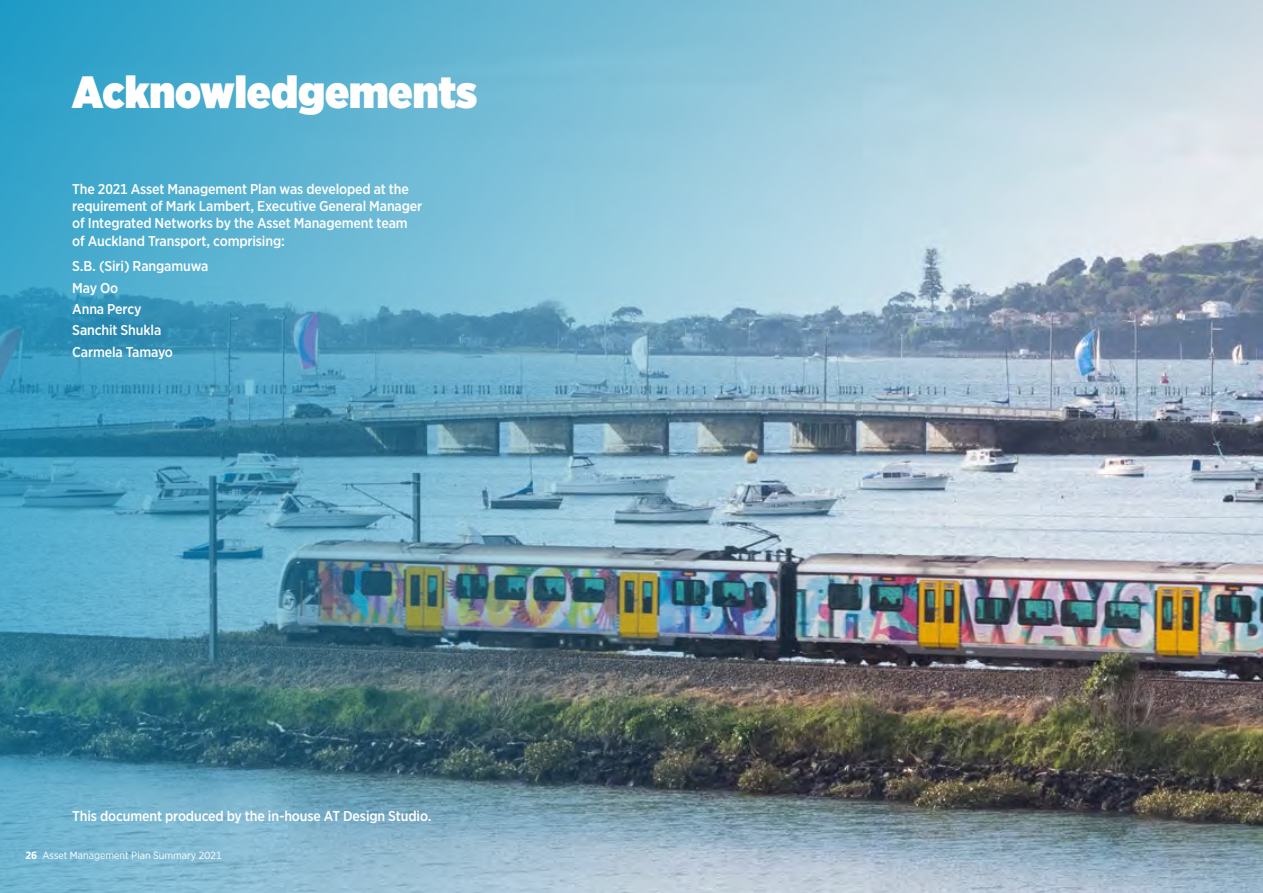
<style>
.page{position:relative;width:1263px;height:893px;background:#fff}
.page>*{position:absolute;margin:0;border:0;box-sizing:border-box;transform-origin:0 0}
.t1{font:900 45px "Gotham Narrow";color:#fff}
.t2{font:500 14.25px/21.3px "Gotham Narrow";letter-spacing:-.01em;color:#fff}
.t3{font:10.5px "Gotham Narrow";color:#fff}
.s1{font-weight:700}
</style>
<div class="page">
<img style="left:0;top:0;width:1263px;height:893px">
<h1 class="t1" style="left:72px;top:62px;width:406px">Acknowledgements</h1>
<p class="t2" style="left:72px;top:180px;width:352px;line-height:17.1px">The 2021 Asset Management Plan was developed at the requirement of Mark Lambert, Executive General Manager of Integrated Networks by the Asset Management team of Auckland Transport, comprising:</p>
<p class="t2" style="left:72px;top:255px;width:138px">S.B. (Siri) Rangamuwa<br>May Oo<br>Anna Percy<br>Sanchit Shukla<br>Carmela Tamayo</p>
<p class="t2" style="left:72px;top:805px;width:361px">This document produced by the in-house AT Design Studio.</p>
<p class="t3" style="left:25px;top:849px;width:198px"><span class="s1">26</span> Asset Management Plan Summary 2021</p>
</div>
